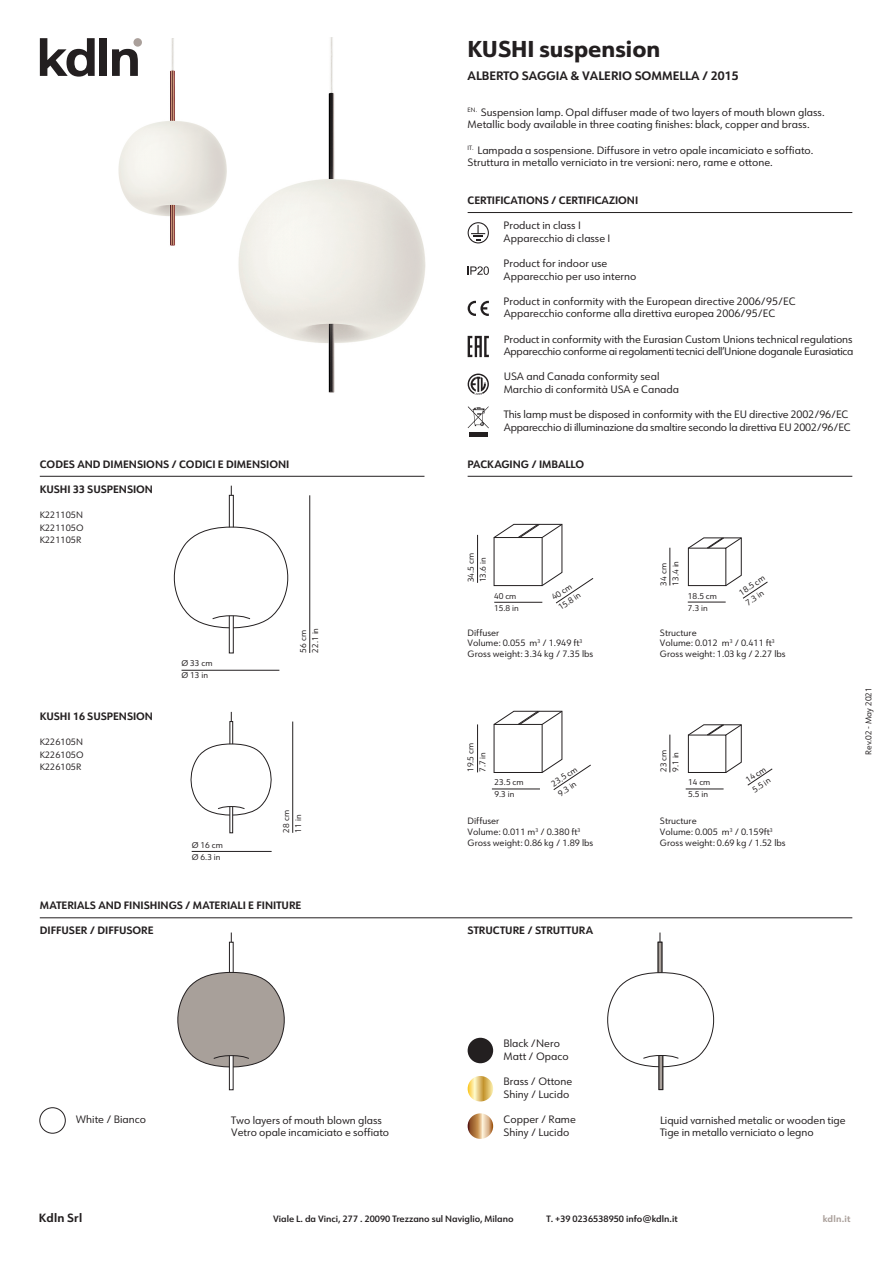
<style>
.page{position:relative;width:893px;height:1263px;background:#fff}
.page>*{position:absolute;margin:0;border:0;box-sizing:border-box;transform-origin:0 0}
.t1{font:800 22.5px "URW Form";color:#231f20}
.t2{font:700 12px "URW Form";color:#231f20}
.t3{font:700 11.7px "URW Form";letter-spacing:.02em;color:#231f20}
.t4{font:10.5px/12.6px "URW Form";color:#231f20}
.t5{font:700 10.5px "URW Form";color:#231f20}
.t6{font:10.5px/12.6px "URW Form";letter-spacing:-.025em;color:#231f20}
.t7{font:10.5px/12.6px "URW Form";letter-spacing:-.02em;color:#231f20}
.t8{font:9px/10.8px "URW Form";color:#231f20}
.t9{font:600 9px "URW Form";color:#231f20}
.t10{font:700 9px "URW Form";letter-spacing:.025em;color:#aaa09b}
.t11{font:8.25px/12px "URW Form";color:#231f20}
</style>
<div class="page">
<hr style="left:40px;top:476px;width:384px;height:1px;background:#231f20">
<hr style="left:467px;top:476px;width:385px;height:1px;background:#231f20">
<hr style="left:40px;top:918px;width:812px;height:1px;background:#231f20">
<div style="left:40px;top:1107px;width:26px;height:26px;border:1px solid #231f20;border-radius:50%"></div>
<svg style="left:493px;top:524px;width:100px;height:80px"></svg>
<hr style="left:477px;top:535px;width:1px;height:48px;background:#231f20">
<hr style="left:687px;top:602px;width:38px;height:1px;background:#231f20">
<svg style="left:687px;top:537px;width:81px;height:62px"></svg>
<hr style="left:669px;top:548px;width:1px;height:37px;background:#231f20">
<hr style="left:492px;top:789px;width:48px;height:1px;background:#231f20">
<svg style="left:493px;top:711px;width:98px;height:79px"></svg>
<hr style="left:477px;top:724px;width:1px;height:48px;background:#231f20">
<hr style="left:685px;top:789px;width:38px;height:1px;background:#231f20">
<svg style="left:687px;top:724px;width:85px;height:62px"></svg>
<hr style="left:669px;top:735px;width:1px;height:37px;background:#231f20">
<div style="left:467px;top:1038px;width:26px;height:25px;background:#231f20;border-radius:50%"></div>
<svg style="left:467px;top:1113px;width:26px;height:26px"></svg>
<svg style="left:467px;top:1076px;width:26px;height:26px"></svg>
<img style="left:238px;top:38px;width:188px;height:355px">
<img style="left:118px;top:38px;width:109px;height:208px">
<hr style="left:467px;top:212px;width:385px;height:1px;background:#231f20">
<svg style="left:658px;top:942px;width:4px;height:30px"></svg>
<svg style="left:658px;top:1067px;width:5px;height:23px"></svg>
<svg style="left:607px;top:972px;width:108px;height:95px"></svg>
<hr style="left:181px;top:670px;width:98px;height:1px;background:#231f20">
<div style="left:229px;top:615px;width:4px;height:38px;border:1px solid #231f20"></div>
<div style="left:229px;top:495px;width:4px;height:33px;border:1px solid #231f20"></div>
<svg style="left:173px;top:527px;width:116px;height:101px"></svg>
<hr style="left:309px;top:495px;width:1px;height:158px;background:#231f20">
<div style="left:229px;top:806px;width:4px;height:27px;border:1px solid #231f20"></div>
<div style="left:229px;top:721px;width:4px;height:23px;border:1px solid #231f20"></div>
<svg style="left:190px;top:743px;width:82px;height:73px"></svg>
<hr style="left:192px;top:851px;width:79px;height:1px;background:#231f20">
<hr style="left:292px;top:722px;width:1px;height:111px;background:#231f20">
<svg style="left:467px;top:266px;width:22px;height:9px"></svg>
<hr style="left:469px;top:433px;width:18px;height:4px;background:#231f20">
<svg style="left:467px;top:406px;width:22px;height:22px"></svg>
<svg style="left:467px;top:301px;width:22px;height:15px"></svg>
<svg style="left:467px;top:374px;width:22px;height:21px"></svg>
<svg style="left:467px;top:222px;width:22px;height:21px"></svg>
<svg style="left:467px;top:336px;width:22px;height:21px"></svg>
<div style="left:229px;top:942px;width:4px;height:30px;border:1px solid #231f20"></div>
<svg style="left:177px;top:972px;width:108px;height:118px"></svg>
<div style="left:133px;top:38px;width:9px;height:9px;background:#aaa09b;border-radius:50%"></div>
<div style="left:99px;top:38px;width:8px;height:38px;background:#231f20"></div>
<svg style="left:112px;top:49px;width:26px;height:27px"></svg>
<svg style="left:40px;top:38px;width:55px;height:39px"></svg>
<p class="t5" style="left:40px;top:457px;width:251px">CODES AND DIMENSIONS / CODICI E DIMENSIONI</p>
<p class="t5" style="left:40px;top:482px;width:115px">KUSHI 33 SUSPENSION</p>
<p class="t8" style="left:40px;top:508px;width:45px;line-height:12.6px;text-align:justify">K221105N K221105O K221105R</p>
<p class="t5" style="left:40px;top:709px;width:115px">KUSHI 16 SUSPENSION</p>
<p class="t8" style="left:40px;top:735px;width:45px;line-height:12.6px;text-align:justify">K226105N K226105O K226105R</p>
<p class="t11" style="left:181px;top:657px;width:33px">Ø 33 cm<br>Ø 13 in</p>
<p class="t11" style="left:297px;top:653px;width:26px;rotate:-90deg">56 cm<br>22.1 in</p>
<p class="t11" style="left:192px;top:839px;width:33px">Ø 16 cm<br>Ø 6.3 in</p>
<p class="t11" style="left:280px;top:833px;width:24px;rotate:-90deg">28 cm<br>11 in</p>
<p class="t5" style="left:40px;top:898px;width:263px">MATERIALS AND FINISHINGS / MATERIALI E FINITURE</p>
<p class="t5" style="left:40px;top:923px;width:115px">DIFFUSER / DIFFUSORE</p>
<h1 class="t1" style="left:467px;top:33px;width:194px">KUSHI suspension</h1>
<p class="t2" style="left:467px;top:67px;width:272px">ALBERTO SAGGIA &amp; VALERIO SOMMELLA / 2015</p>
<p class="t4" style="left:467px;top:105px;width:358px"><sup>EN.</sup> Suspension lamp. Opal diffuser made of two layers of mouth blown glass.<br>Metallic body available in three coating finishes: black, copper and brass.</p>
<p class="t4" style="left:467px;top:143px;width:347px"><sup>IT.</sup> Lampada a sospensione. Diffusore in vetro opale incamiciato e soffiato.<br>Struttura in metallo verniciato in tre versioni: nero, rame e ottone.</p>
<p class="t5" style="left:467px;top:193px;width:172px">CERTIFICATIONS / CERTIFICAZIONI</p>
<p class="t4" style="left:503px;top:219px;width:108px">Product in class I<br>Apparecchio di classe I</p>
<p class="t4" style="left:503px;top:257px;width:134px">Product for indoor use<br>Apparecchio per uso interno</p>
<p class="t4" style="left:503px;top:294px;width:293px">Product in conformity with the European directive 2006/95/EC<br>Apparecchio conforme alla direttiva europea 2006/95/EC</p>
<p class="t6" style="left:503px;top:332px;width:351px">Product in conformity with the Eurasian Custom Unions technical regulations<br>Apparecchio conforme ai regolamenti tecnici dell’Unione doganale Eurasiatica</p>
<p class="t4" style="left:503px;top:370px;width:177px">USA and Canada conformity seal<br>Marchio di conformità USA e Canada</p>
<p class="t7" style="left:503px;top:408px;width:348px">This lamp must be disposed in conformity with the EU directive 2002/96/EC<br>Apparecchio di illuminazione da smaltire secondo la direttiva EU 2002/96/EC</p>
<p class="t5" style="left:467px;top:457px;width:118px">PACKAGING / IMBALLO</p>
<p class="t11" style="left:464px;top:582px;width:31px;rotate:-90deg">34.5 cm<br>13.6 in</p>
<p class="t11" style="left:494px;top:590px;width:26px">40 cm<br>15.8 in</p>
<p class="t11" style="left:657px;top:586px;width:26px;rotate:-90deg">34 cm<br>13.4 in</p>
<p class="t11" style="left:549px;top:593px;width:26px;rotate:-34deg">40 cm<br>15.8 in</p>
<p class="t11" style="left:736px;top:588px;width:31px;rotate:-34deg">18.5 cm<br>7.3 in</p>
<p class="t11" style="left:688px;top:590px;width:31px">18.5 cm<br>7.3 in</p>
<p class="t8" style="left:467px;top:627px;width:127px">Diffuser<br>Volume: 0.055 m<sup>3</sup> / 1.949 ft<sup>3<br></sup>Gross weight: 3.34 kg / 7.35 lbs</p>
<p class="t8" style="left:660px;top:627px;width:127px">Structure<br>Volume: 0.012 m<sup>3</sup> / 0.411 ft<sup>3<br></sup>Gross weight: 1.03 kg / 2.27 lbs</p>
<p class="t11" style="left:464px;top:772px;width:31px;rotate:-90deg">19.5 cm<br>7.7 in</p>
<p class="t11" style="left:657px;top:772px;width:24px;rotate:-90deg">23 cm<br>9.1 in</p>
<p class="t11" style="left:494px;top:776px;width:31px">23.5 cm<br>9.3 in</p>
<p class="t11" style="left:743px;top:775px;width:24px;rotate:-34deg">14 cm<br>5.5 in</p>
<p class="t11" style="left:548px;top:779px;width:31px;rotate:-34deg">23.5 cm<br>9.3 in</p>
<p class="t11" style="left:688px;top:776px;width:24px">14 cm<br>5.5 in</p>
<p class="t8" style="left:467px;top:815px;width:127px">Diffuser<br>Volume: 0.011 m<sup>3</sup> / 0.380 ft<sup>3<br></sup>Gross weight: 0.86 kg / 1.89 lbs</p>
<p class="t8" style="left:660px;top:815px;width:127px">Structure<br>Volume: 0.005 m<sup>3</sup> / 0.159ft<sup>3<br></sup>Gross weight: 0.69 kg / 1.52 lbs</p>
<p class="t5" style="left:467px;top:923px;width:127px">STRUCTURE / STRUTTURA</p>
<p class="t11" style="left:862px;top:755px;width:69px;rotate:-90deg">Rev.02 - May 2021</p>
<p class="t4" style="left:76px;top:1113px;width:72px">White / Bianco</p>
<p class="t4" style="left:503px;top:1037px;width:66px">Black /Nero<br>Matt / Opaco</p>
<p class="t4" style="left:503px;top:1075px;width:70px">Brass / Ottone<br>Shiny / Lucido</p>
<p class="t4" style="left:503px;top:1113px;width:74px">Copper / Rame<br>Shiny / Lucido</p>
<p class="t4" style="left:231px;top:1113px;width:159px">Two layers of mouth blown glass<br>Vetro opale incamiciato e soffiato</p>
<p class="t4" style="left:660px;top:1113px;width:187px">Liquid varnished metalic or wooden tige<br>Tige in metallo verniciato o legno</p>
<p class="t3" style="left:39px;top:1210px;width:45px">Kdln Srl</p>
<p class="t9" style="left:273px;top:1213px;width:242px">Viale L. da Vinci, 277 . 20090 Trezzano sul Naviglio, Milano</p>
<p class="t9" style="left:546px;top:1213px;width:132px">T. +39 0236538950 info@kdln.it</p>
<p class="t10" style="left:822px;top:1213px;width:29px">kdln.it</p>
</div>
